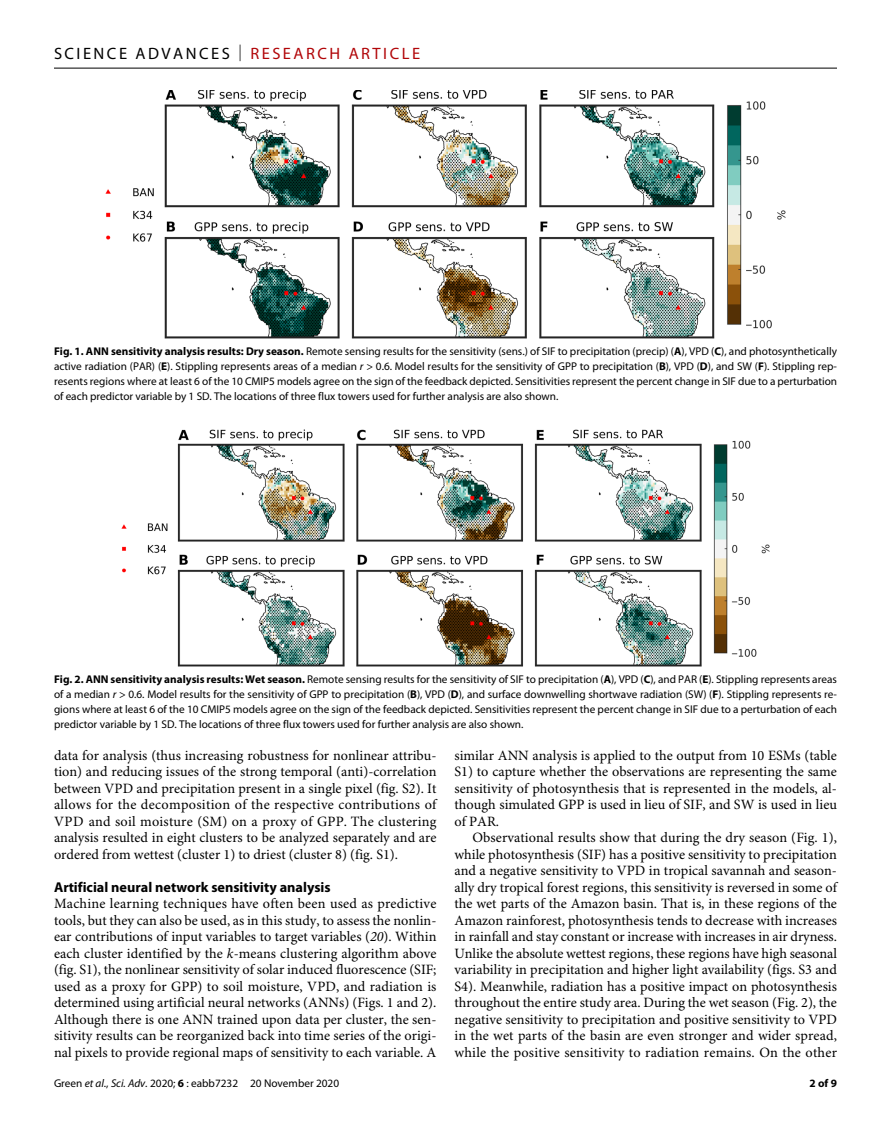
<style>
.page{position:relative;width:891px;height:1134px;background:#fff}
.page>*{position:absolute;margin:0;border:0;box-sizing:border-box;transform-origin:0 0}
.t1{font:16.5px "Myriad Pro";letter-spacing:.15em;color:#000}
.t2{font:14.25px/16.5px "Minion Pro";color:#000;text-align:justify}
.t3{font:700 14.25px "Myriad Pro";color:#000}
.t4{font:11.25px/15px "Myriad Pro";color:#000;text-align:justify}
.t5{font:700 11.25px "Myriad Pro";color:#000}
.s1{font-weight:300}
.s2{color:#b10508}
.s3{font-weight:700}
.s4{font-style:italic}
</style>
<div class="page">
<hr style="left:54px;top:68px;width:783px;height:1px;background:#000">
<img style="left:122px;top:430px;width:648px;height:236px">
<img style="left:105px;top:90px;width:681px;height:249px">
<p class="t1" style="left:54px;top:40px;width:368px">SCIENCE ADVANCES <span class="s1">|</span> <span class="s2">RESEARCH ARTICLE</span></p>
<p class="t4" style="left:54px;top:344px;width:785px"><span class="s3">Fig. 1. ANN sensitivity analysis results: Dry season.</span> Remote sensing results for the sensitivity (sens.) of SIF to precipitation (precip) (<span class="s3">A</span>), VPD (<span class="s3">C</span>), and photosynthetically active radiation (PAR) (<span class="s3">E</span>). Stippling represents areas of a median <span class="s4">r</span> &gt; 0.6. Model results for the sensitivity of GPP to precipitation (<span class="s3">B</span>), VPD (<span class="s3">D</span>), and SW (<span class="s3">F</span>). Stippling rep&shy;resents regions where at least 6 of the 10 CMIP5 models agree on the sign of the feedback depicted. Sensitivities represent the percent change in SIF due to a perturbation of each predictor variable by 1 SD. The locations of three flux towers used for further analysis are also shown.</p>
<p class="t4" style="left:54px;top:672px;width:785px"><span class="s3">Fig. 2. ANN sensitivity analysis results: Wet season.</span> Remote sensing results for the sensitivity of SIF to precipitation (<span class="s3">A</span>), VPD (<span class="s3">C</span>), and PAR (<span class="s3">E</span>). Stippling represents areas of a median <span class="s4">r</span> &gt; 0.6. Model results for the sensitivity of GPP to precipitation (<span class="s3">B</span>), VPD (<span class="s3">D</span>), and surface downwelling shortwave radiation (SW) (<span class="s3">F</span>). Stippling represents re&shy;gions where at least 6 of the 10 CMIP5 models agree on the sign of the feedback depicted. Sensitivities represent the percent change in SIF due to a perturbation of each predictor variable by 1 SD. The locations of three flux towers used for further analysis are also shown.</p>
<p class="t2" style="left:54px;top:748px;width:384px">data for analysis (thus increasing robustness for nonlinear attribu&shy;tion) and reducing issues of the strong temporal (anti)-correlation between VPD and precipitation present in a single pixel (fig. S2). It allows for the decomposition of the respective contributions of VPD and soil moisture (SM) on a proxy of GPP. The clustering analysis resulted in eight clusters to be analyzed separately and are ordered from wettest (cluster 1) to driest (cluster 8) (fig. S1).</p>
<p class="t3" style="left:54px;top:875px;width:278px">Artificial neural network sensitivity analysis</p>
<p class="t2" style="left:54px;top:897px;width:384px">Machine learning techniques have often been used as predictive tools, but they can also be used, as in this study, to assess the nonlin&shy;ear contributions of input variables to target variables (<span class="s4">20</span>). Within each cluster identified by the <span class="s4">k</span>-means clustering algorithm above (fig. S1), the nonlinear sensitivity of solar induced fluorescence (SIF; used as a proxy for GPP) to soil moisture, VPD, and radiation is determined using artificial neural networks (ANNs) (Figs. 1 and 2).<br>Although there is one ANN trained upon data per cluster, the sen&shy;sitivity results can be reorganized back into time series of the origi&shy;nal pixels to provide regional maps of sensitivity to each variable. A</p>
<p class="t4" style="left:54px;top:1076px;width:287px">Green <span class="s4">et al</span>., <span class="s4">Sci. Adv.</span> 2020; <span class="s3">6</span> : eabb7232 20 November 2020</p>
<p class="t2" style="left:454px;top:748px;width:384px">similar ANN analysis is applied to the output from 10 ESMs (table S1) to capture whether the observations are representing the same sensitivity of photosynthesis that is represented in the models, al&shy;though simulated GPP is used in lieu of SIF, and SW is used in lieu of PAR.</p>
<p class="t2" style="left:454px;top:831px;width:384px;text-indent:18px">Observational results show that during the dry season (Fig. 1), while photosynthesis (SIF) has a positive sensitivity to precipitation and a negative sensitivity to VPD in tropical savannah and season&shy;ally dry tropical forest regions, this sensitivity is reversed in some of the wet parts of the Amazon basin. That is, in these regions of the Amazon rainforest, photosynthesis tends to decrease with increases in rainfall and stay constant or increase with increases in air dryness.<br>Unlike the absolute wettest regions, these regions have high seasonal variability in precipitation and higher light availability (figs. S3 and S4). Meanwhile, radiation has a positive impact on photosynthesis throughout the entire study area. During the wet season (Fig. 2), the negative sensitivity to precipitation and positive sensitivity to VPD in the wet parts of the basin are even stronger and wider spread, while the positive sensitivity to radiation remains. On the other</p>
<p class="t5" style="left:810px;top:1074px;width:29px">2 of 9</p>
</div>
